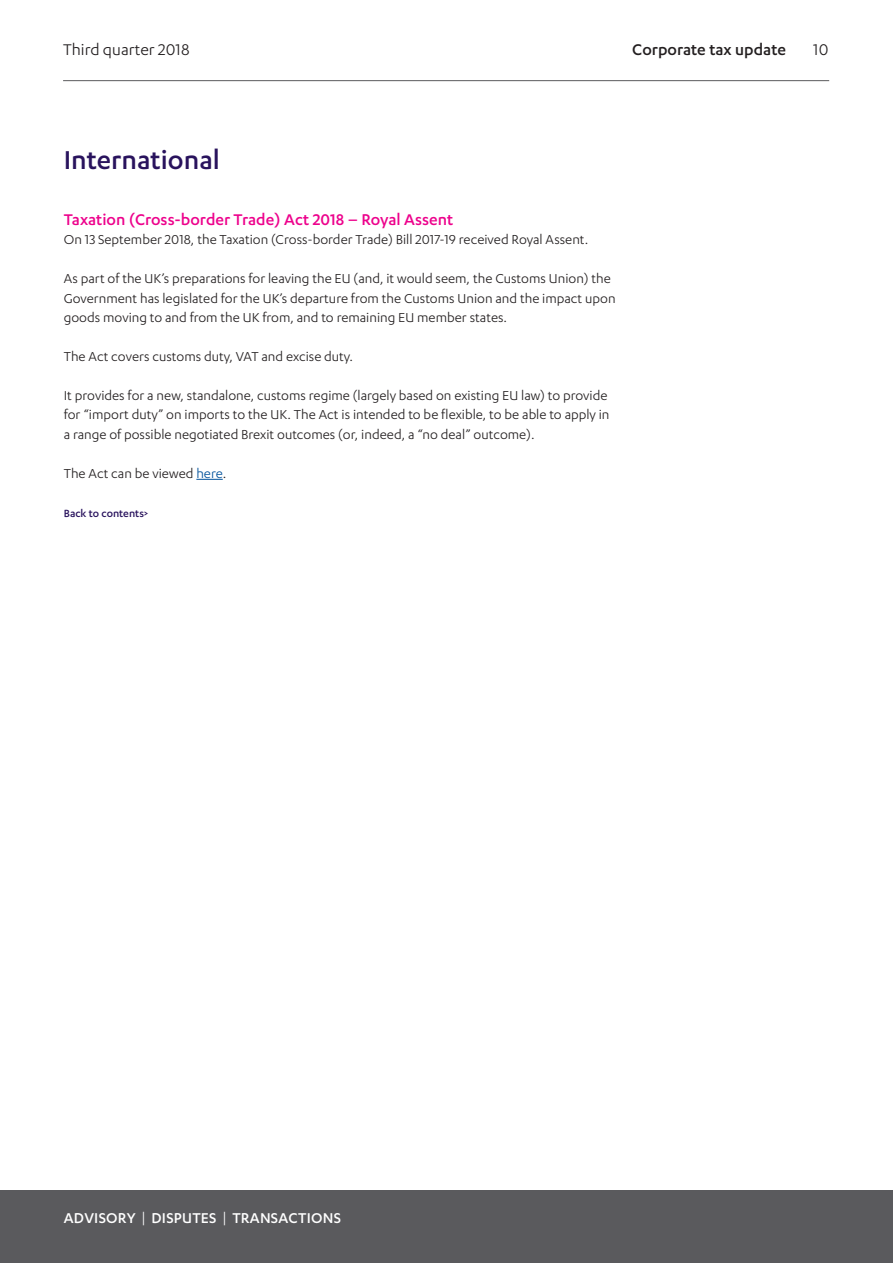
<style>
.page{position:relative;width:893px;height:1263px;background:#fff}
.page>*{position:absolute;margin:0;border:0;box-sizing:border-box;transform-origin:0 0}
.Heading_1{font:500 30px "Karbon";color:#29135d}
.Heading_2__pink{font:500 18px "Karbon";color:#ed028c}
.t1{font:18px "Karbon";color:#231f20}
.t2{font:500 18px "Karbon";color:#231f20}
.t3{font:500 16.5px "Karbon";letter-spacing:.015em;color:#fff}
.Body{font:15px/19.5px "Karbon";color:#231f20}
.Body-2{font:500 12px "Karbon";color:#29135d}
.s1{color:#01519a}
.s2{font-weight:400}
</style>
<div class="page">
<hr style="left:63px;top:80px;width:766px;height:1px;background:#5a5a5d">
<div style="left:0;top:1191px;width:893px;height:72px;background:#5a5a5d"></div>
<svg style="left:196px;top:479px;width:27px;height:1px"></svg>
<p class="t1" style="left:63px;top:39px;width:128px">Third quarter 2018</p>
<p class="t2" style="left:632px;top:39px;width:155px">Corporate tax update</p>
<p class="t1" style="left:813px;top:39px;width:17px">10</p>
<p class="Heading_1" style="left:64px;top:143px;width:158px">International</p>
<p class="Heading_2__pink" style="left:64px;top:209px;width:391px">Taxation (Cross-border Trade) Act 2018 – Royal Assent</p>
<p class="Body" style="left:64px;top:230px;width:526px">On 13 September 2018, the Taxation (Cross-border Trade) Bill 2017-19 received Royal Assent.</p>
<p class="Body" style="left:64px;top:268px;width:553px">As part of the UK’s preparations for leaving the EU (and, it would seem, the Customs Union) the<br>Government has legislated for the UK’s departure from the Customs Union and the impact upon goods moving to and from the UK from, and to remaining EU member states.</p>
<p class="Body" style="left:64px;top:346px;width:291px">The Act covers customs duty, VAT and excise duty.</p>
<p class="Body" style="left:64px;top:385px;width:547px">It provides for a new, standalone, customs regime (largely based on existing EU law) to provide for “import duty” on imports to the UK. The Act is intended to be flexible, to be able to apply in a range of possible negotiated Brexit outcomes (or, indeed, a “no deal” outcome).</p>
<p class="Body" style="left:64px;top:463px;width:164px">The Act can be viewed <span class="s1">here</span>.</p>
<p class="Body-2" style="left:64px;top:506px;width:86px">Back to contents&gt;</p>
<p class="t3" style="left:64px;top:1208px;width:279px">ADVISORY <span class="s2">|</span> DISPUTES <span class="s2">|</span> TRANSACTIONS</p>
</div>
